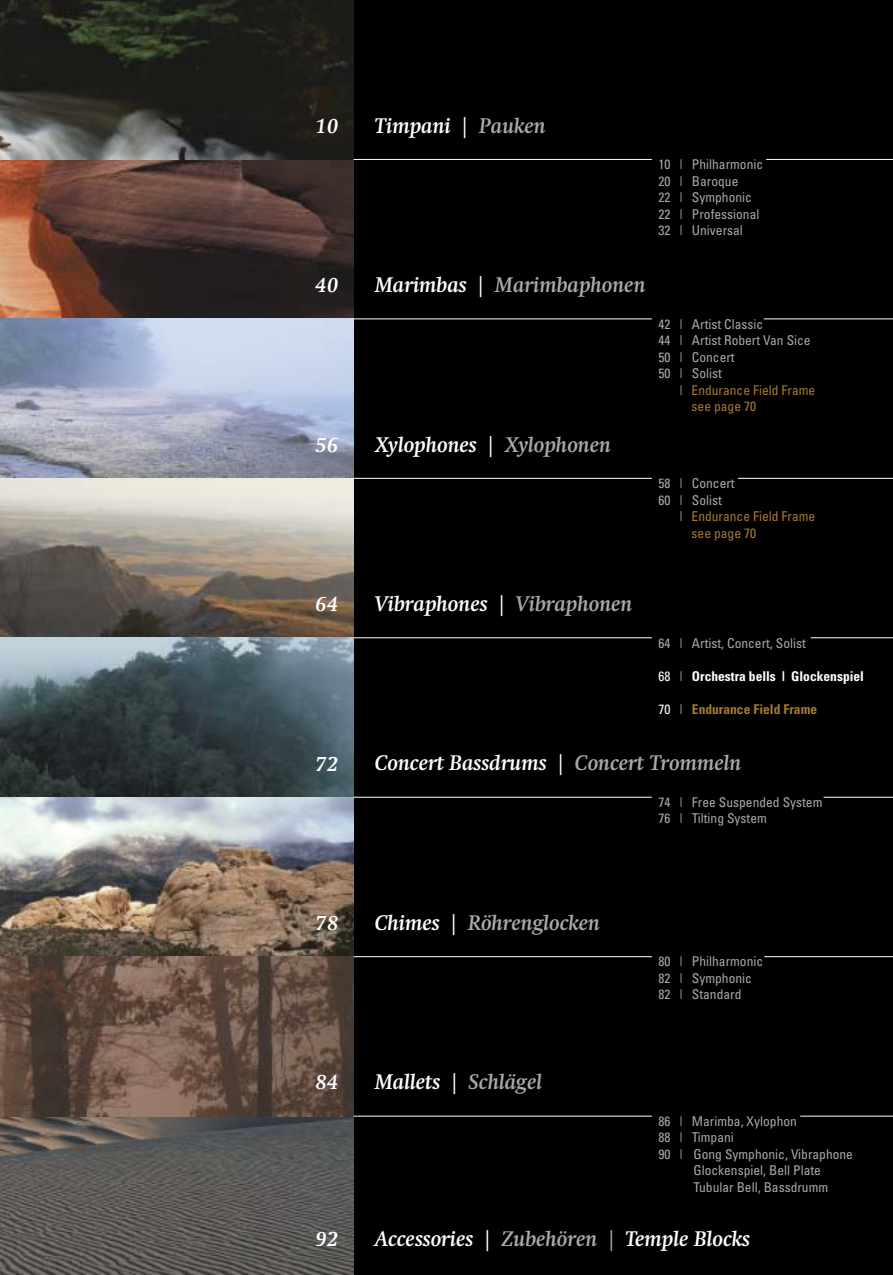
<style>
.page{position:relative;width:893px;height:1275px;background:#fff}
.page>*{position:absolute;margin:0;border:0;box-sizing:border-box;transform-origin:0 0}
.t1{font:italic 700 21px "Swift";color:#fff}
.t2{font:italic 700 21px "Swift";color:#a7a9ac}
.t3{font:condensed 13.5px/16.5px "Univers";color:#a7a9ac}
.t4{font:condensed 13.5px "Univers";color:#a67a2f}
.t5{font:700 condensed 13.5px "Univers";color:#fff}
.t6{font:700 condensed 13.5px "Univers";color:#a67a2f}
.s1{color:#a7a9ac}
.s2{color:#fff}
.s3{color:#000}
.s4{color:#9c9fa1}
.s5{font-weight:400}
.s6{font-weight:400;color:#a7a9ac}
.s7{font-weight:400;color:#fff}
</style>
<div class="page">
<div style="left:353px;top:0;width:539px;height:1275px;background:#000"></div>
<img style="left:0;top:1116px;width:353px;height:159px">
<svg style="left:0;top:159px;width:353px;height:160px;background:#563b33"></svg>
<svg style="left:0;top:319px;width:353px;height:159px;background:#a7afc6"></svg>
<svg style="left:0;top:0;width:353px;height:159px;background:#2c2e28"></svg>
<svg style="left:0;top:478px;width:353px;height:160px;background:#968f84"></svg>
<svg style="left:0;top:638px;width:353px;height:159px;background:#4a595e"></svg>
<img style="left:0;top:797px;width:353px;height:160px">
<svg style="left:0;top:957px;width:353px;height:159px;background:#655044"></svg>
<hr style="left:353px;top:319px;width:299px;height:1px;background:#fff">
<hr style="left:353px;top:478px;width:299px;height:1px;background:#fff">
<hr style="left:353px;top:637px;width:299px;height:1px;background:#fff">
<hr style="left:353px;top:956px;width:299px;height:1px;background:#fff">
<hr style="left:353px;top:1116px;width:299px;height:1px;background:#fff">
<hr style="left:353px;top:159px;width:299px;height:1px;background:#fff">
<hr style="left:766px;top:159px;width:126px;height:1px;background:#fff">
<hr style="left:763px;top:319px;width:129px;height:1px;background:#fff">
<hr style="left:738px;top:478px;width:154px;height:1px;background:#fff">
<hr style="left:810px;top:637px;width:82px;height:1px;background:#fff">
<hr style="left:764px;top:956px;width:128px;height:1px;background:#fff">
<hr style="left:353px;top:797px;width:299px;height:1px;background:#fff">
<hr style="left:800px;top:1116px;width:92px;height:1px;background:#fff">
<hr style="left:823px;top:797px;width:69px;height:1px;background:#fff">
<h1 class="t1" style="left:315px;top:118px;width:24px">10</h1>
<h1 class="t1" style="left:375px;top:118px;width:172px">Timpani | <span class="s1">Pauken</span></h1>
<p class="t3" style="left:658px;top:157px;width:106px">10 | Philharmonic<br>20 | Baroque<br>22 | Symphonic<br>22 | Professional<br>32 | Universal</p>
<h1 class="t1" style="left:315px;top:277px;width:24px">40</h1>
<h1 class="t2" style="left:375px;top:277px;width:272px"><span class="s2">Marimbas |</span> Marimbaphonen</h1>
<p class="t3" style="left:658px;top:317px;width:106px">42 | Artist Classic</p>
<p class="t3" style="left:658px;top:333px;width:154px">44 | Artist Robert Van Sice</p>
<p class="t3" style="left:658px;top:350px;width:78px">50 | Concert</p>
<p class="t3" style="left:658px;top:366px;width:65px">50 | Solist</p>
<p class="t4" style="left:658px;top:385px;width:158px"><span class="s3">00</span> <span class="s4">|</span> Endurance Field Frame</p>
<p class="t4" style="left:691px;top:401px;width:66px">see page 70</p>
<h1 class="t1" style="left:315px;top:437px;width:24px">56</h1>
<h1 class="t1" style="left:375px;top:437px;width:237px">Xylophones | <span class="s1">Xylophonen</span></h1>
<p class="t3" style="left:658px;top:476px;width:78px">58 | Concert</p>
<p class="t3" style="left:658px;top:493px;width:65px">60 | Solist</p>
<p class="t4" style="left:658px;top:511px;width:158px"><span class="s3">00</span> <span class="s1">|</span> Endurance Field Frame</p>
<p class="t4" style="left:691px;top:528px;width:66px">see page 70</p>
<h1 class="t1" style="left:315px;top:596px;width:24px">64</h1>
<h1 class="t1" style="left:375px;top:596px;width:259px">Vibraphones | <span class="s1">Vibraphonen</span></h1>
<p class="t3" style="left:658px;top:636px;width:149px">64 | Artist, Concert, Solist</p>
<p class="t5" style="left:658px;top:671px;width:207px"><span class="s5">68</span> <span class="s6">|</span> Orchestra bells | Glockenspiel</p>
<p class="t6" style="left:658px;top:704px;width:160px"><span class="s7">70</span> <span class="s6">|</span> Endurance Field Frame</p>
<h1 class="t1" style="left:315px;top:756px;width:24px">72</h1>
<h1 class="t1" style="left:375px;top:755px;width:368px">Concert Bassdrums | <span class="s1">Concert Trommeln</span></h1>
<p class="t3" style="left:658px;top:795px;width:165px">74 | Free Suspended System<br>76 | Tilting System</p>
<h1 class="t1" style="left:315px;top:915px;width:24px">78</h1>
<h1 class="t2" style="left:375px;top:915px;width:227px"><span class="s2">Chimes |</span> Röhrenglocken</h1>
<p class="t3" style="left:658px;top:955px;width:106px">80 | Philharmonic<br>82 | Symphonic<br>82 | Standard</p>
<h1 class="t1" style="left:315px;top:1075px;width:24px">84</h1>
<h1 class="t1" style="left:375px;top:1075px;width:169px">Mallets | <span class="s1">Schlägel</span></h1>
<p class="t3" style="left:658px;top:1114px;width:140px">86 | Marimba, Xylophon</p>
<p class="t3" style="left:658px;top:1131px;width:77px">88 | Timpani</p>
<p class="t3" style="left:658px;top:1147px;width:196px">90 | Gong Symphonic, Vibraphone</p>
<p class="t3" style="left:693px;top:1164px;width:129px">Glockenspiel, Bell Plate</p>
<p class="t3" style="left:693px;top:1180px;width:136px">Tubular Bell, Bassdrumm</p>
<h1 class="t1" style="left:315px;top:1231px;width:24px">92</h1>
<h1 class="t1" style="left:375px;top:1231px;width:377px">Accessories | <span class="s1">Zubehören |</span> Temple Blocks</h1>
</div>
